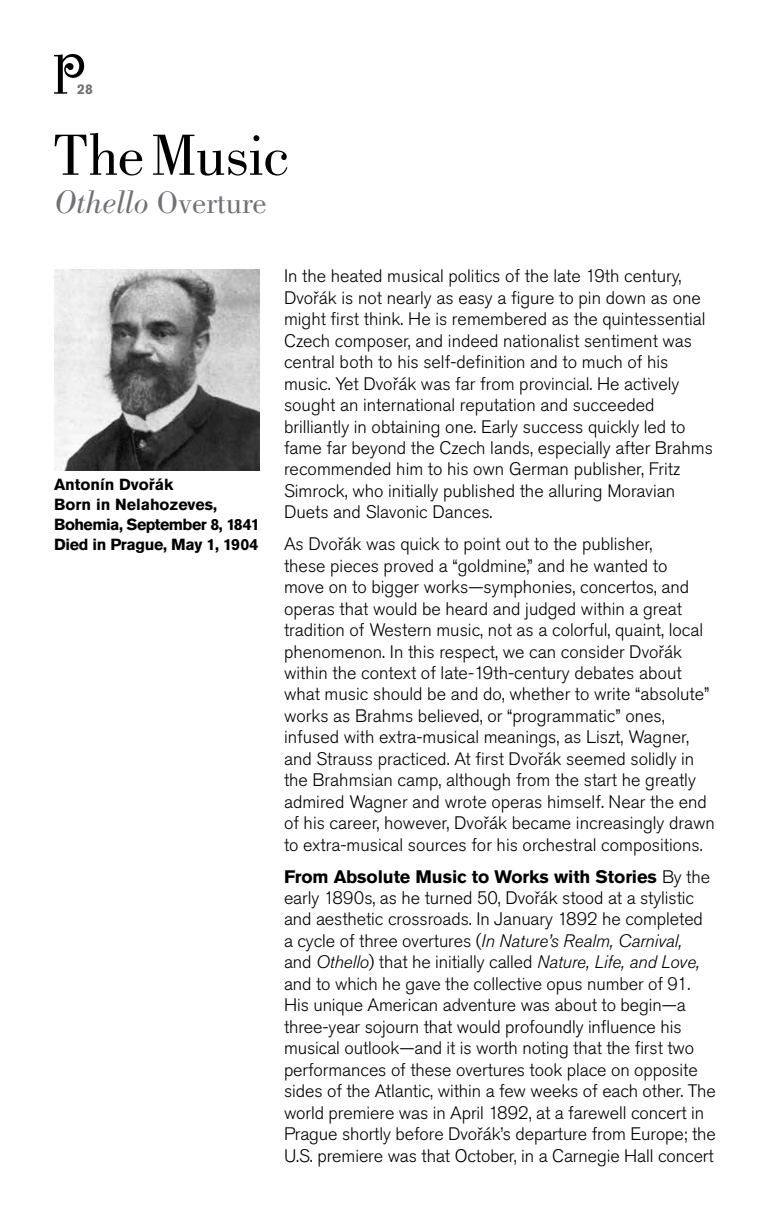
<style>
.page{position:relative;width:774px;height:1224px;background:#fff}
.page>*{position:absolute;margin:0;border:0;box-sizing:border-box;transform-origin:0 0}
.t1{font:60px "Bodoni";letter-spacing:-.015em;color:#000}
.t2{font:32px "Bodoni";color:#717275}
.t3{font:300 18px/21.4px "Akzidenz Grotesk Pro";color:#000}
.t4{font:700 16px/20px "Akzidenz Grotesk Pro";letter-spacing:-.015em;color:#000}
.t5{font:700 14px "Akzidenz Grotesk Pro";color:#717275}
.s1{font-family:"Bodoni BE";font-weight:300;font-style:italic}
.s2{font-weight:700}
.s3{font-style:italic}
</style>
<div class="page">
<svg style="left:54px;top:54px;width:30px;height:40px"></svg>
<img style="left:54px;top:270px;width:206px;height:200px">
<p class="t5" style="left:77px;top:80px;width:17px">28</p>
<h1 class="t1" style="left:54px;top:122px;width:237px">The Music</h1>
<h2 class="t2" style="left:54px;top:184px;width:214px"><span class="s1">Othello</span> Overture</h2>
<p class="t4" style="left:54px;top:474px;width:207px">Antonín Dvořák<br>Born in Nelahozeves,<br>Bohemia, September 8, 1841<br>Died in Prague, May 1, 1904</p>
<p class="t3" style="left:284px;top:265px;width:431px">In the heated musical politics of the late 19th century, Dvořák is not nearly as easy a figure to pin down as one might first think. He is remembered as the quintessential Czech composer, and indeed nationalist sentiment was central both to his self-definition and to much of his music. Yet Dvořák was far from provincial. He actively sought an international reputation and succeeded brilliantly in obtaining one. Early success quickly led to fame far beyond the Czech lands, especially after Brahms recommended him to his own German publisher, Fritz Simrock, who initially published the alluring Moravian Duets and Slavonic Dances.</p>
<p class="t3" style="left:284px;top:533px;width:432px">As Dvořák was quick to point out to the publisher,<br>these pieces proved a “goldmine,” and he wanted to<br>move on to bigger works—symphonies, concertos, and operas that would be heard and judged within a great tradition of Western music, not as a colorful, quaint, local phenomenon. In this respect, we can consider Dvořák within the context of late-19th-century debates about what music should be and do, whether to write “absolute” works as Brahms believed, or “programmatic” ones, infused with extra-musical meanings, as Liszt, Wagner, and Strauss practiced. At first Dvořák seemed solidly in the Brahmsian camp, although from the start he greatly admired Wagner and wrote operas himself. Near the end of his career, however, Dvořák became increasingly drawn to extra-musical sources for his orchestral compositions.</p>
<p class="t3" style="left:284px;top:866px;width:433px"><span class="s2">From Absolute Music to Works with Stories</span> By the early 1890s, as he turned 50, Dvořák stood at a stylistic and aesthetic crossroads. In January 1892 he completed a cycle of three overtures (<span class="s3">In Nature’s Realm, Carnival,<br></span>and <span class="s3">Othello</span>) that he initially called <span class="s3">Nature, Life, and Love, </span>and to which he gave the collective opus number of 91.<br>His unique American adventure was about to begin—a three-year sojourn that would profoundly influence his musical outlook—and it is worth noting that the first two performances of these overtures took place on opposite sides of the Atlantic, within a few weeks of each other. The world premiere was in April 1892, at a farewell concert in Prague shortly before Dvořák’s departure from Europe; the U.S. premiere was that October, in a Carnegie Hall concert</p>
</div>
